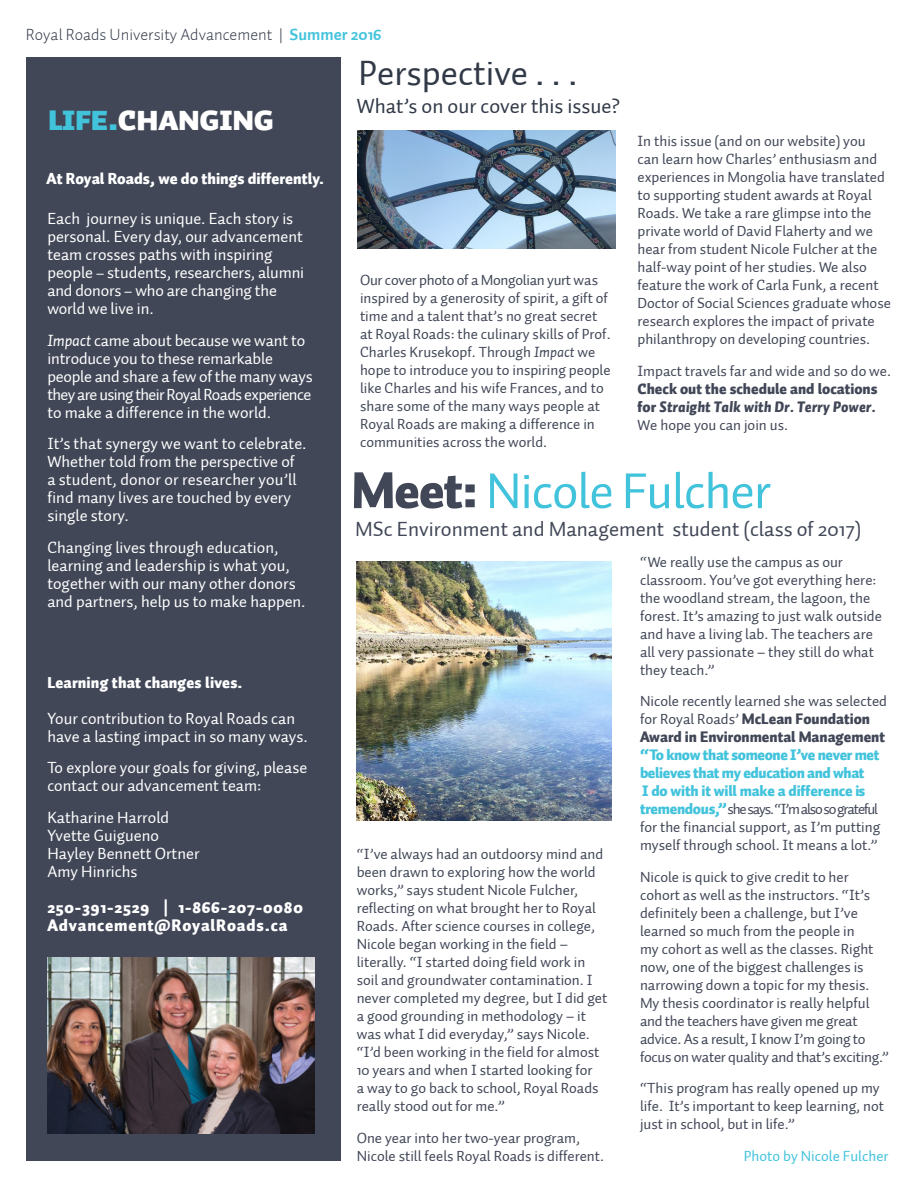
<style>
.page{position:relative;width:918px;height:1188px;background:#fff}
.page>*{position:absolute;margin:0;border:0;box-sizing:border-box;transform-origin:0 0}
.MAIN_story_head{font:51px "Auto 1";letter-spacing:-.02em;color:#42c3dc}
.t1{font:36px "Auto 1";color:#313947}
.Headline_-_Blue{font:36px "Auto 1 Black Sm Cp";letter-spacing:-.04em;color:#fff}
.Body_Copy_-_Light_Bl{font:21px "Auto 1";color:#414757}
.t2{font:21px "Auto 1";color:#313947}
.Body_Copy_-_Blue{font:16.5px/18px "Auto 1";color:#fff}
.Body_Copy_-_White{font:16.5px/18px "Auto 1";color:#fff}
.Body_Copy_-_White-2{font:900 16.5px/18px "Auto 1";letter-spacing:.05em;color:#fff}
.t3{font:300 16.5px "Auto 1";color:#313947}
.Body_Copy_-_White-3{font:900 15.75px "Auto 1";color:#fff}
.Body_Copy_-_Blue-2{font:15px/18px "Auto 1";color:#414757}
.Body_Copy_-_Blue-3{font:15px "Auto 1";color:#42c3dc}
.s1{font-weight:700;color:#42c3dc}
.s2{color:#42c3dc}
.s3{font-size:15px}
.s4{font-style:italic}
.s5{font-weight:900}
.s6{font-weight:900;font-style:italic}
.s7{font-weight:900;color:#414757}
.s8{font-weight:900;color:#42c3dc}
</style>
<div class="page">
<div style="left:26px;top:57px;width:314px;height:1104px;background:#414757"></div>
<img style="left:47px;top:957px;width:267px;height:176px">
<img style="left:357px;top:131px;width:259px;height:117px">
<img style="left:357px;top:561px;width:254px;height:259px">
<p class="t3" style="left:26px;top:24px;width:357px">Royal Roads University Advancement | <span class="s1">Summer 2016</span></p>
<p class="t1" style="left:358px;top:51px;width:220px">Perspective . . .</p>
<p class="t2" style="left:357px;top:93px;width:265px">What’s on our cover this issue?</p>
<p class="Headline_-_Blue" style="left:47px;top:97px;width:229px"><span class="s2">Life.</span>changing</p>
<p class="Body_Copy_-_White-3" style="left:46px;top:168px;width:279px">At Royal Roads, we do things differently.</p>
<p class="Body_Copy_-_Blue" style="left:47px;top:210px;width:258px">Each journey is unique. Each story is personal. Every day, our advancement team crosses paths with inspiring people <span class="s3">–</span> students, researchers, alumni and donors <span class="s3">–</span> who are changing the world we live in.</p>
<p class="Body_Copy_-_Blue" style="left:47px;top:331px;width:267px"><span class="s4">Impact</span> came about because we want to introduce you to these remarkable people and share a few of the many ways they are using their Royal Roads experience to make a difference in the world.</p>
<p class="Body_Copy_-_Blue" style="left:47px;top:435px;width:261px">It’s that synergy we want to celebrate.<br>Whether told from the perspective of a student, donor or researcher you’ll find many lives are touched by every single story.</p>
<p class="Body_Copy_-_Blue" style="left:47px;top:538px;width:260px">Changing lives through education, learning and leadership is what you, together with our many other donors and partners, help us to make happen.</p>
<p class="Body_Copy_-_White-3" style="left:47px;top:672px;width:197px">Learning that changes lives.</p>
<p class="Body_Copy_-_White" style="left:47px;top:709px;width:262px">Your contribution to Royal Roads can have a lasting impact in so many ways.</p>
<p class="Body_Copy_-_White" style="left:47px;top:759px;width:262px">To explore your goals for giving, please contact our advancement team:</p>
<p class="Body_Copy_-_White" style="left:47px;top:808px;width:154px">Katharine Harrold<br>Yvette Guigueno<br>Hayley Bennett Ortner<br>Amy Hinrichs</p>
<p class="Body_Copy_-_White-2" style="left:47px;top:899px;width:257px">250-391-2529 | 1-866-207-0080<br>Advancement@RoyalRoads.ca</p>
<p class="Body_Copy_-_Blue-2" style="left:360px;top:271px;width:252px">Our cover photo of a Mongolian yurt was inspired by a generosity of spirit, a gift of time and a talent that’s no great secret at Royal Roads: the culinary skills of Prof.<br>Charles Krusekopf. Through <span class="s4">Impact</span> we hope to introduce you to inspiring people like Charles and his wife Frances, and to share some of the many ways people at Royal Roads are making a difference in communities across the world.</p>
<p class="Body_Copy_-_Blue-2" style="left:638px;top:132px;width:255px">In this issue (and on our website) you can learn how Charles’ enthusiasm and experiences in Mongolia have translated to supporting student awards at Royal Roads. We take a rare glimpse into the private world of David Flaherty and we hear from student Nicole Fulcher at the half-way point of her studies. We also feature the work of Carla Funk, a recent Doctor of Social Sciences graduate whose research explores the impact of private philanthropy on developing countries.</p>
<p class="Body_Copy_-_Blue-2" style="left:638px;top:362px;width:255px">Impact travels far and wide and so do we.<br><span class="s5">Check out the schedule and locations for</span> <span class="s6">Straight Talk with Dr. Terry Power.<br></span>We hope you can join us.</p>
<p class="MAIN_story_head" style="left:351px;top:459px;width:421px"><span class="s7">Meet:</span> Nicole Fulcher</p>
<p class="Body_Copy_-_Light_Bl" style="left:355px;top:516px;width:508px">MSc Environment and Management student (class of 2017)</p>
<p class="Body_Copy_-_Blue-2" style="left:357px;top:845px;width:252px">“I’ve always had an outdoorsy mind and been drawn to exploring how the world works,” says student Nicole Fulcher, reflecting on what brought her to Royal Roads. After science courses in college, Nicole began working in the field – literally. “I started doing field work in soil and groundwater contamination. I never completed my degree, but I did get a good grounding in methodology – it was what I did everyday,” says Nicole. “I’d been working in the field for almost 10 years and when I started looking for<br>a way to go back to school, Royal Roads really stood out for me.”</p>
<p class="Body_Copy_-_Blue-2" style="left:357px;top:1129px;width:249px">One year into her two-year program,<br>Nicole still feels Royal Roads is different.</p>
<p class="Body_Copy_-_Blue-2" style="left:640px;top:553px;width:243px">“We really use the campus as our classroom. You’ve got everything here: the woodland stream, the lagoon, the forest. It’s amazing to just walk outside and have a living lab. The teachers are all very passionate – they still do what they teach.”</p>
<p class="Body_Copy_-_Blue-2" style="left:640px;top:692px;width:249px">Nicole recently learned she was selected for Royal Roads’ <span class="s5">McLean Foundation Award in Environmental Management </span><span class="s8">“To know that someone I’ve never met believes that my education and what<br>I do with it will make a difference is tremendous,”</span>she says. “I’m also so grateful for the financial support, as I’m putting myself through school. It means a lot.”</p>
<p class="Body_Copy_-_Blue-2" style="left:640px;top:868px;width:250px">Nicole is quick to give credit to her cohort as well as the instructors. “It’s definitely been a challenge, but I’ve learned so much from the people in<br>my cohort as well as the classes. Right now, one of the biggest challenges is narrowing down a topic for my thesis.<br>My thesis coordinator is really helpful and the teachers have given me great advice. As a result, I know I’m going to focus on water quality and that’s exciting.”</p>
<p class="Body_Copy_-_Blue-2" style="left:640px;top:1079px;width:246px">“This program has really opened up my life. It’s important to keep learning, not just in school, but in life.”</p>
<p class="Body_Copy_-_Blue-3" style="left:744px;top:1147px;width:146px">Photo by Nicole Fulcher</p>
</div>
